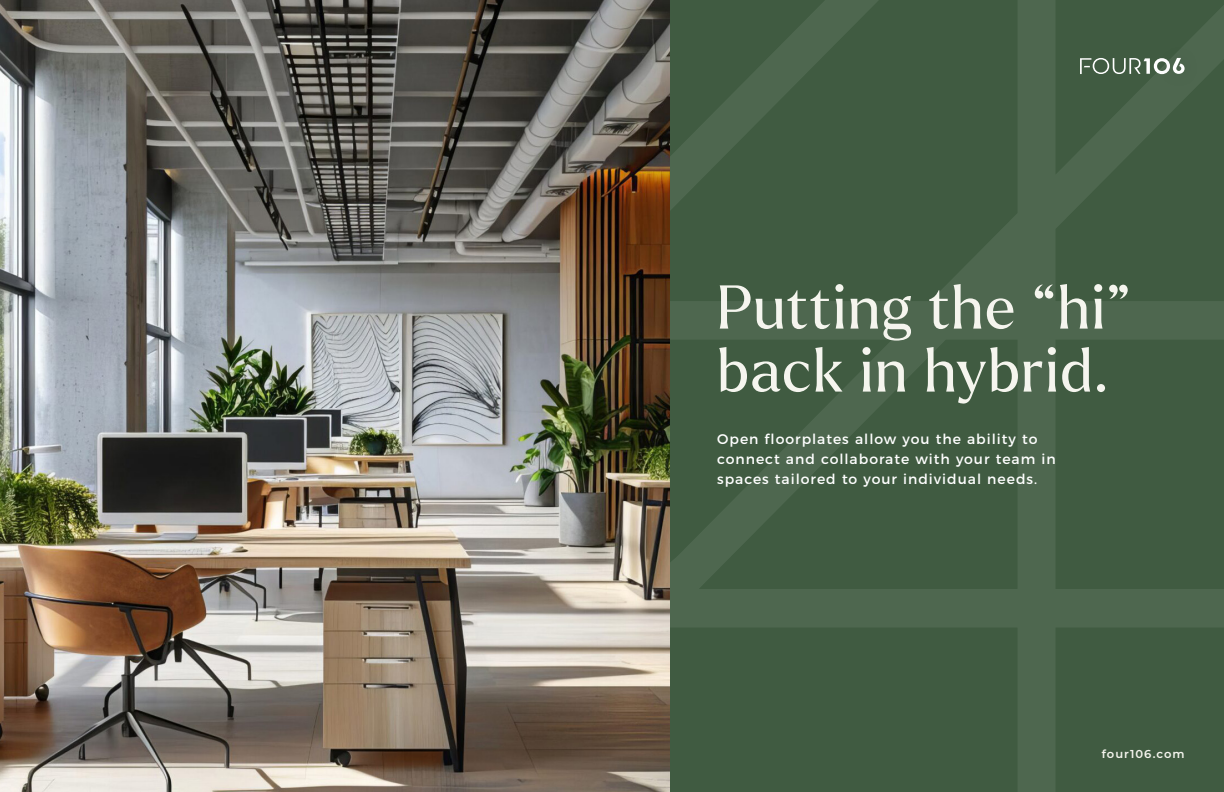
<style>
.page{position:relative;width:1224px;height:792px;background:#fff}
.page>*{position:absolute;margin:0;border:0;box-sizing:border-box;transform-origin:0 0}
.t1{font:60px/63px "Larken";letter-spacing:.025em;color:#f5f5ee}
.Dapper_-_Body_Copy_01{font:14px/20px "Montserrat";letter-spacing:.07em;color:#fff}
.Dapper_-_Body_Copy_01-2{font:600 11.5px "Montserrat";letter-spacing:.09em;color:#f5f5ee}
</style>
<div class="page">
<svg style="left:670px;top:0;width:554px;height:792px;fill:#405b41"></svg>
<img style="left:0;top:0;width:670px;height:792px">
<div style="left:1156px;top:41px;width:45px;height:50px;background:#231f20;opacity:.2"></div>
<svg style="left:1080px;top:58px;width:105px;height:16px"></svg>
<p class="t1" style="left:717px;top:274px;width:415px">Putting the “hi” back in hybrid.</p>
<p class="Dapper_-_Body_Copy_01" style="left:717px;top:428px;width:340px">Open floorplates allow you the ability to connect and collaborate with your team in spaces tailored to your individual needs.</p>
<p class="Dapper_-_Body_Copy_01-2" style="left:1102px;top:746px;width:84px">four106.com</p>
</div>
